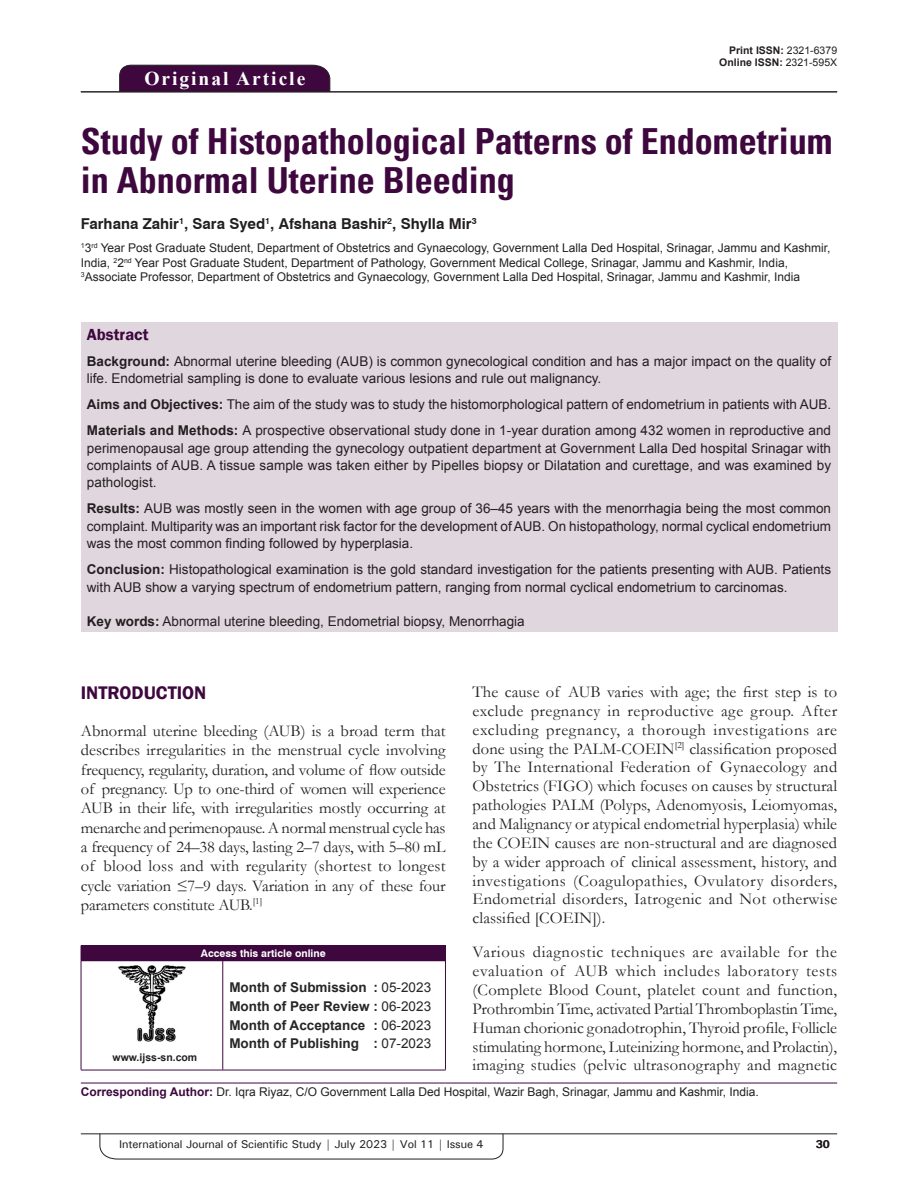
<style>
.page{position:relative;width:918px;height:1188px;background:#fff}
.page>*{position:absolute;margin:0;border:0;box-sizing:border-box;transform-origin:0 0}
.AT{font:700 condensed 36px/39px "Univers";color:#3e083e}
.AH{font:700 19.5px "Times New Roman";letter-spacing:.1em;color:#fff}
.t1{font:600 18.75px "Franklin Gothic";color:#3e083e}
.TX{font:16.5px/18.9px "Garamond";letter-spacing:.015em;color:#231f20;text-align:justify}
.ABSH{font:600 16.5px "Franklin Gothic";color:#3e083e}
.AU{font:700 15px "Swiss 721 BT";color:#231f20}
.ABS{font:13.5px/17.4px "Arial";color:#231f20}
.HIS{font:700 13.5px/18.8px "Arial";color:#282526;text-align:justify}
.KWD{font:13.5px "Arial";color:#231f20}
.AFF{font:12px/14.4px "Arial";color:#231f20}
.ADD{font:12px "Arial";color:#231f20}
.t2{font:500 11.25px "Univers";letter-spacing:-.01em;color:#231f20}
.t3{font:700 11.25px "Univers";color:#231f20}
.DOI{font:700 10.5px "Arial";color:#231f20}
.AAO{font:700 10.5px "Swiss 721 BT";color:#fff}
.Web{font:700 10.5px "Arial";color:#231f20}
.s1{font-weight:400}
.s2{font-weight:700}
.s3{font-weight:700;color:#3e083e}
</style>
<div class="page">
<hr style="left:81px;top:1134px;width:756px;height:1px;background:#231f20">
<svg style="left:100px;top:1133px;width:403px;height:26px"></svg>
<div style="left:119px;top:65px;width:211px;height:26px;background:#3e083e"></div>
<hr style="left:81px;top:91px;width:756px;height:1px;background:#231f20">
<div style="left:81px;top:322px;width:756px;height:310px;background:#e0d7de"></div>
<hr style="left:81px;top:1083px;width:756px;height:1px;background:#3e083e">
<div style="left:81px;top:946px;width:364px;height:15px;background:#3e083e"></div>
<svg style="left:445px;top:946px;width:1px;height:14px"></svg>
<hr style="left:81px;top:961px;width:1px;height:109px;background:#3e083e">
<hr style="left:223px;top:960px;width:223px;height:1px;background:#3e083e">
<hr style="left:223px;top:961px;width:1px;height:109px;background:#3e083e">
<hr style="left:445px;top:961px;width:1px;height:109px;background:#3e083e">
<hr style="left:223px;top:1070px;width:223px;height:1px;background:#3e083e">
<hr style="left:81px;top:1070px;width:142px;height:1px;background:#3e083e">
<img style="left:118px;top:965px;width:68px;height:76px">
<p class="AH" style="left:144px;top:64px;width:162px">Original Article</p>
<p class="DOI" style="left:729px;top:42px;width:109px">Print ISSN: <span class="s1">2321-6379</span></p>
<p class="DOI" style="left:719px;top:55px;width:119px">Online ISSN: <span class="s1">2321-595X</span></p>
<p class="AT" style="left:81px;top:122px;width:754px">Study of Histopathological Patterns of Endometrium in Abnormal Uterine Bleeding</p>
<p class="AU" style="left:81px;top:215px;width:397px">Farhana Zahir<sup>1</sup>, Sara Syed<sup>1</sup>, Afshana Bashir<sup>2</sup>, Shylla Mir<sup>3</sup></p>
<p class="AFF" style="left:81px;top:241px;width:751px"><sup>1</sup>3<sup>rd</sup> Year Post Graduate Student, Department of Obstetrics and Gynaecology, Government Lalla Ded Hospital, Srinagar, Jammu and Kashmir,<br>India, <sup>2</sup>2<sup>nd</sup> Year Post Graduate Student, Department of Pathology, Government Medical College, Srinagar, Jammu and Kashmir, India,<br><sup>3</sup>Associate Professor, Department of Obstetrics and Gynaecology, Government Lalla Ded Hospital, Srinagar, Jammu and Kashmir, India</p>
<p class="ABSH" style="left:87px;top:324px;width:63px">Abstract</p>
<p class="ABS" style="left:87px;top:352px;width:746px"><span class="s2">Background:</span> Abnormal uterine bleeding (AUB) is common gynecological condition and has a major impact on the quality of life. Endometrial sampling is done to evaluate various lesions and rule out malignancy.</p>
<p class="ABS" style="left:87px;top:396px;width:746px"><span class="s2">Aims and Objectives:</span> The aim of the study was to study the histomorphological pattern of endometrium in patients with AUB.</p>
<p class="ABS" style="left:87px;top:422px;width:746px;text-align:justify"><span class="s2">Materials and Methods:</span> A prospective observational study done in 1-year duration among 432 women in reproductive and perimenopausal age group attending the gynecology outpatient department at Government Lalla Ded hospital Srinagar with complaints of AUB. A tissue sample was taken either by Pipelles biopsy or Dilatation and curettage, and was examined by pathologist.</p>
<p class="ABS" style="left:87px;top:500px;width:746px;text-align:justify"><span class="s2">Results:</span> AUB was mostly seen in the women with age group of 36–45 years with the menorrhagia being the most common complaint. Multiparity was an important risk factor for the development of AUB. On histopathology, normal cyclical endometrium was the most common finding followed by hyperplasia.</p>
<p class="ABS" style="left:87px;top:561px;width:746px"><span class="s2">Conclusion:</span> Histopathological examination is the gold standard investigation for the patients presenting with AUB. Patients with AUB show a varying spectrum of endometrium pattern, ranging from normal cyclical endometrium to carcinomas.</p>
<p class="KWD" style="left:87px;top:612px;width:439px"><span class="s2">Key words:</span> Abnormal uterine bleeding, Endometrial biopsy, Menorrhagia</p>
<h1 class="t1" style="left:81px;top:681px;width:127px">INTRODUCTION</h1>
<p class="TX" style="left:81px;top:721px;width:366px;line-height:19.4px">Abnormal uterine bleeding (AUB) is a broad term that describes irregularities in the menstrual cycle involving frequency, regularity, duration, and volume of flow outside of pregnancy. Up to one-third of women will experience AUB in their life, with irregularities mostly occurring at menarche and perimenopause. A normal menstrual cycle has a frequency of 24–38 days, lasting 2–7 days, with 5–80 mL of blood loss and with regularity (shortest to longest cycle variation ≤7–9 days. Variation in any of these four parameters constitute AUB.<sup>[1]</sup></p>
<p class="AAO" style="left:201px;top:947px;width:126px">Access this article online</p>
<p class="Web" style="left:113px;top:1050px;width:86px">www.ijss-sn.com</p>
<p class="HIS" style="left:229px;top:978px;width:203px">Month of Submission : <span class="s1">05-2023<br></span>Month of Peer Review : <span class="s1">06-2023<br></span>Month of Acceptance : <span class="s1">06-2023<br></span>Month of Publishing : <span class="s1">07-2023</span></p>
<p class="TX" style="left:473px;top:682px;width:366px">The cause of AUB varies with age; the first step is to exclude pregnancy in reproductive age group. After excluding pregnancy, a thorough investigations are done using the PALM-COEIN<sup>[2]</sup> classification proposed by The International Federation of Gynaecology and Obstetrics (FIGO) which focuses on causes by structural pathologies PALM (Polyps, Adenomyosis, Leiomyomas, and Malignancy or atypical endometrial hyperplasia) while the COEIN causes are non-structural and are diagnosed by a wider approach of clinical assessment, history, and investigations (Coagulopathies, Ovulatory disorders, Endometrial disorders, Iatrogenic and Not otherwise classified [COEIN]).</p>
<p class="TX" style="left:473px;top:942px;width:366px">Various diagnostic techniques are available for the evaluation of AUB which includes laboratory tests (Complete Blood Count, platelet count and function, Prothrombin Time, activated Partial Thromboplastin Time, Human chorionic gonadotrophin, Thyroid profile, Follicle stimulating hormone, Luteinizing hormone, and Prolactin), imaging studies (pelvic ultrasonography and magnetic</p>
<p class="ADD" style="left:81px;top:1084px;width:679px"><span class="s3">Corresponding Author:</span> Dr. Iqra Riyaz, C/O Government Lalla Ded Hospital, Wazir Bagh, Srinagar, Jammu and Kashmir, India.</p>
<p class="t2" style="left:119px;top:1137px;width:366px">International Journal of Scientific Study | July 2023 | Vol 11 | Issue 4</p>
<p class="t3" style="left:816px;top:1137px;width:16px">30</p>
</div>
